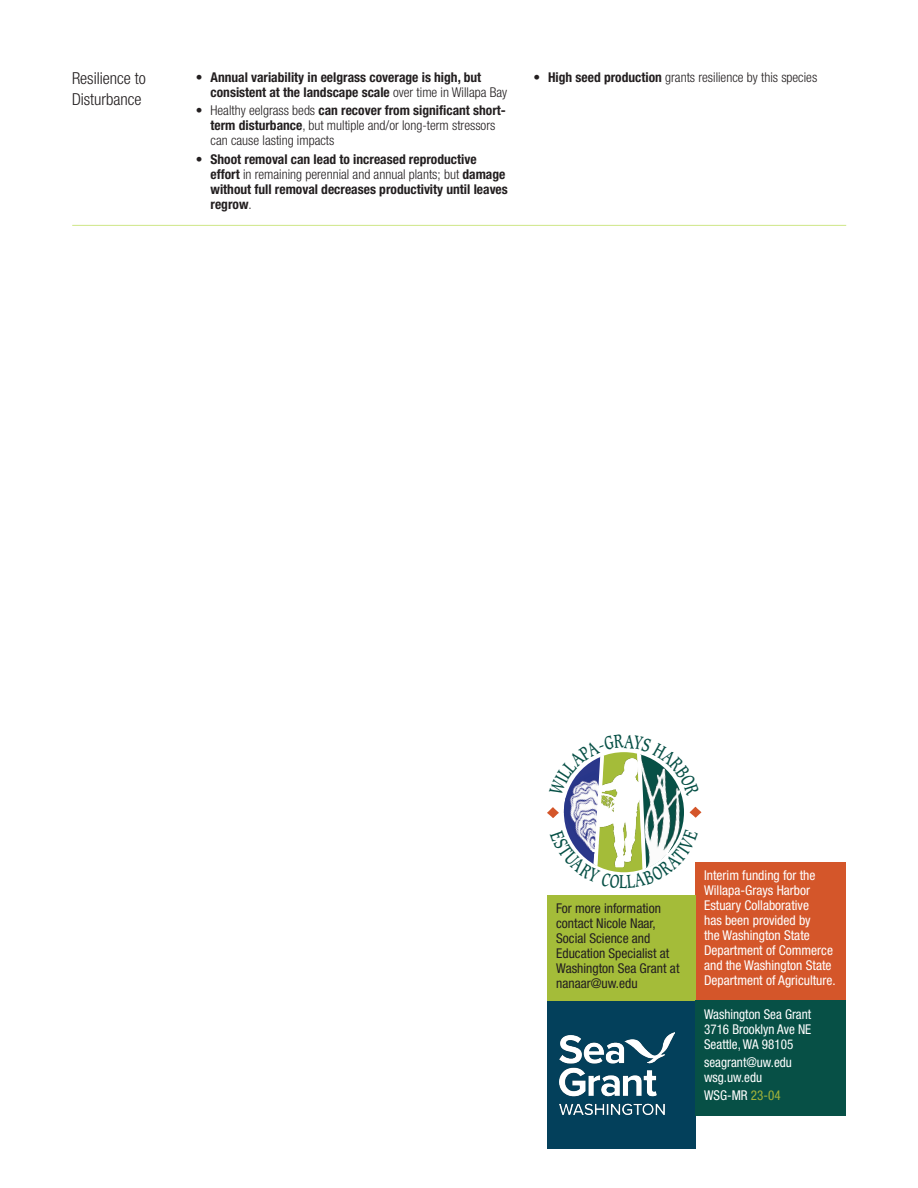
<style>
.page{position:relative;width:918px;height:1188px;background:#fff}
.page>*{position:absolute;margin:0;border:0;box-sizing:border-box;transform-origin:0 0}
.text{font:300 condensed 16.5px "Helvetica Neue LT Std";color:#231f20}
.t1{font:700 condensed 13.5px/15px "Helvetica Neue LT Std";color:#231f20}
.t2{font:300 condensed 13.5px/15px "Helvetica Neue LT Std";color:#231f20}
.bullets{font:condensed 13.5px/15px "Helvetica Neue LT Std";color:#fff}
.Paragraph_Style_1{font:condensed 13.5px/15px "Helvetica Neue LT Std";color:#231f20}
.Paragraph_Style_2{font:condensed 13.5px/15px "Helvetica Neue LT Std";color:#fff}
.s1{font-weight:700}
.s2{font-weight:300}
.s3{color:#a3b339}
</style>
<div class="page">
<div style="left:695px;top:862px;width:150px;height:139px;background:#d4562a"></div>
<div style="left:547px;top:1001px;width:149px;height:148px;background:#03405b"></div>
<div style="left:547px;top:895px;width:149px;height:106px;background:#a4bc39"></div>
<div style="left:695px;top:1001px;width:151px;height:115px;background:#075046"></div>
<img style="left:560px;top:1032px;width:115px;height:82px">
<hr style="left:72px;top:225px;width:774px;height:1px;background:#cfe787">
<svg style="left:549px;top:752px;width:151px;height:121px"></svg>
<p class="text" style="left:72px;top:68px;width:75px">Resilience to</p>
<p class="t2" style="left:533px;top:69px;width:285px"><span class="s1">• High seed production</span> grants resilience by this species</p>
<p class="text" style="left:72px;top:89px;width:71px">Disturbance</p>
<p class="t1" style="left:211px;top:69px;width:298px;text-indent:-15px"><span class="s2">•</span> Annual variability in eelgrass coverage is high, but consistent at the landscape scale <span class="s2">over time in Willapa Bay</span></p>
<p class="t2" style="left:211px;top:103px;width:297px;text-indent:-15px">• Healthy eelgrass beds <span class="s1">can recover from significant short&shy;term disturbance</span>, but multiple and/or long-term stressors can cause lasting impacts</p>
<p class="t1" style="left:211px;top:151px;width:299px;text-indent:-15px"><span class="s2">•</span> Shoot removal can lead to increased reproductive effort <span class="s2">in remaining perennial and annual plants; but</span> damage without full removal decreases productivity until leaves regrow<span class="s2">.</span></p>
<p class="Paragraph_Style_1" style="left:556px;top:901px;width:125px">For more information contact Nicole Naar,<br>Social Science and<br>Education Specialist at<br>Washington Sea Grant at nanaar@uw.edu</p>
<p class="bullets" style="left:704px;top:868px;width:133px">Interim funding for the<br>Willapa-Grays Harbor<br>Estuary Collaborative<br>has been provided by<br>the Washington State<br>Department of Commerce and the Washington State<br>Department of Agriculture.</p>
<p class="Paragraph_Style_2" style="left:704px;top:1007px;width:109px">Washington Sea Grant</p>
<p class="Paragraph_Style_2" style="left:704px;top:1022px;width:109px">3716 Brooklyn Ave NE<br>Seattle, WA 98105</p>
<p class="Paragraph_Style_2" style="left:704px;top:1055px;width:89px">seagrant@uw.edu wsg.uw.edu</p>
<p class="Paragraph_Style_2" style="left:704px;top:1088px;width:78px">WSG-MR <span class="s3">23-04</span></p>
</div>
